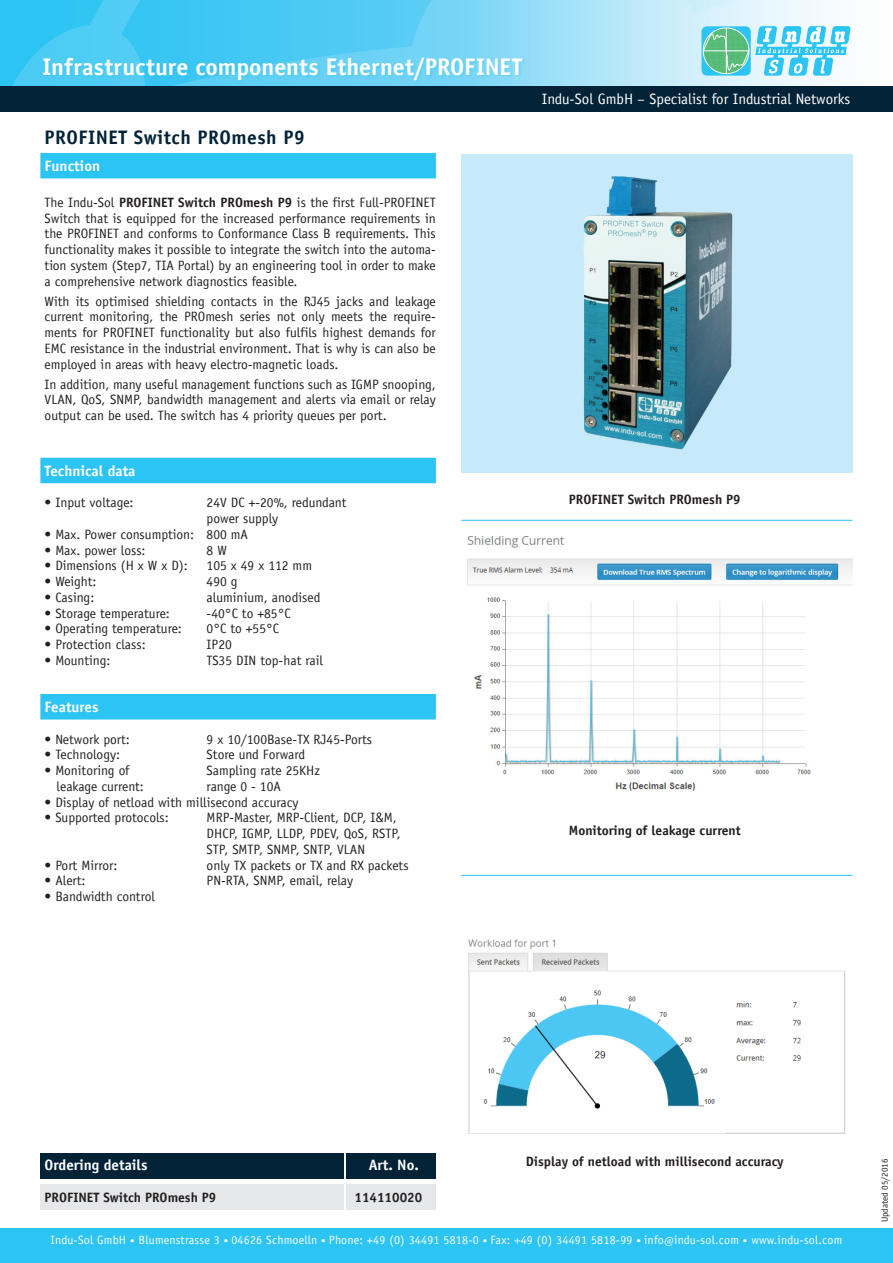
<style>
.page{position:relative;width:893px;height:1263px;background:#fff}
.page>*{position:absolute;margin:0;border:0;box-sizing:border-box;transform-origin:0 0}
.t1{font:700 24px "Officina Sans";color:#fff}
.t2{font:700 19.5px "Officina Sans";letter-spacing:.025em;color:#022337}
.t3{font:700 15px "Officina Sans";color:#fff}
.t4{font:15px "Officina Sans";color:#fff}
.t5{font:13.5px/15.8px "Officina Sans";color:#231f20;text-align:justify}
.t6{font:700 13.5px "Officina Sans";color:#231f20}
.t7{font:12px "Officina Sans";letter-spacing:.02em;color:#fff}
.t8{font:9px "Officina Sans";color:#231f20}
.s1{font-weight:700}
.s2{font-size:9px}
.s3{font-size:10.5px}
</style>
<div class="page">
<svg style="left:0;top:0;width:830px;height:86px"></svg>
<div style="left:0;top:86px;width:893px;height:26px;background:#022337"></div>
<svg style="left:701px;top:26px;width:50px;height:50px"></svg>
<svg style="left:755px;top:26px;width:96px;height:50px"></svg>
<svg style="left:703px;top:28px;width:46px;height:46px"></svg>
<div style="left:0;top:1228px;width:893px;height:35px;background:#2bc4f3"></div>
<div style="left:42px;top:57px;width:485px;height:27px;background:#2bc4f3;opacity:.35"></div>
<img style="left:467px;top:536px;width:386px;height:255px">
<img style="left:468px;top:939px;width:378px;height:195px">
<hr style="left:461px;top:520px;width:392px;height:1px;background:#2bc4f3">
<div style="left:461px;top:154px;width:392px;height:318px;background:#c7eafa"></div>
<div style="left:40px;top:1153px;width:303px;height:26px;background:#022337"></div>
<div style="left:347px;top:1153px;width:89px;height:26px;background:#022337"></div>
<div style="left:40px;top:1184px;width:303px;height:26px;background:#e6e7e9"></div>
<div style="left:347px;top:1184px;width:89px;height:26px;background:#e6e7e9"></div>
<img style="left:583px;top:176px;width:150px;height:274px">
<div style="left:40px;top:153px;width:396px;height:25px;background:#2bc4f3"></div>
<div style="left:40px;top:458px;width:396px;height:25px;background:#2bc4f3"></div>
<div style="left:40px;top:694px;width:396px;height:25px;background:#2bc4f3"></div>
<hr style="left:461px;top:875px;width:392px;height:1px;background:#2bc4f3">
<h1 class="t1" style="left:43px;top:52px;width:481px">Infrastructure components Ethernet/PROFINET</h1>
<h2 class="t2" style="left:45px;top:125px;width:262px">PROFINET Switch PROmesh P9</h2>
<p class="t3" style="left:45px;top:157px;width:57px">Function</p>
<p class="t5" style="left:45px;top:194px;width:393px">The Indu-Sol <span class="s1">PROFINET Switch PROmesh P9</span> is the first Full-PROFINET Switch that is equipped for the increased performance requirements in the PROFINET and conforms to Conformance Class B requirements. This functionality makes it possible to integrate the switch into the automa&shy;tion system (Step7, TIA Portal) by an engineering tool in order to make a comprehensive network diagnostics feasible.</p>
<p class="t5" style="left:45px;top:293px;width:393px">With its optimised shielding contacts in the RJ45 jacks and leakage current monitoring, the PROmesh series not only meets the require&shy;ments for PROFINET functionality but also fulfils highest demands for EMC resistance in the industrial environment. That is why is can also be employed in areas with heavy electro-magnetic loads.</p>
<p class="t5" style="left:45px;top:376px;width:393px">In addition, many useful management functions such as IGMP snooping, VLAN, QoS, SNMP, bandwidth management and alerts via email or relay output can be used. The switch has 4 priority queues per port.</p>
<p class="t3" style="left:45px;top:461px;width:92px">Technical data</p>
<p class="t5" style="left:45px;top:495px;width:90px">• Input voltage:</p>
<p class="t5" style="left:207px;top:495px;width:141px">24V DC +-20%, redundant power supply</p>
<p class="t5" style="left:45px;top:526px;width:205px">• Max. Power consumption: 800 mA</p>
<p class="t5" style="left:45px;top:542px;width:102px">• Max. power loss:</p>
<p class="t5" style="left:207px;top:542px;width:22px">8 W</p>
<p class="t5" style="left:45px;top:558px;width:145px">• Dimensions (H x W x D):</p>
<p class="t5" style="left:207px;top:558px;width:107px">105 x 49 x 112 mm</p>
<p class="t5" style="left:45px;top:574px;width:53px">• Weight:</p>
<p class="t5" style="left:207px;top:574px;width:32px">490 g</p>
<p class="t5" style="left:45px;top:589px;width:51px">• Casing:</p>
<p class="t5" style="left:207px;top:589px;width:115px">aluminium, anodised</p>
<p class="t5" style="left:45px;top:605px;width:127px">• Storage temperature:</p>
<p class="t5" style="left:207px;top:605px;width:85px">-40°C to +85°C</p>
<p class="t5" style="left:45px;top:621px;width:139px">• Operating temperature:</p>
<p class="t5" style="left:207px;top:621px;width:74px">0°C to +55°C</p>
<p class="t5" style="left:45px;top:637px;width:103px">• Protection class:</p>
<p class="t5" style="left:207px;top:637px;width:27px">IP20</p>
<p class="t5" style="left:45px;top:652px;width:67px">• Mounting:</p>
<p class="t5" style="left:207px;top:652px;width:118px">TS35 DIN top-hat rail</p>
<p class="t3" style="left:45px;top:698px;width:55px">Features</p>
<p class="t5" style="left:45px;top:731px;width:87px">• Network port:</p>
<p class="t5" style="left:207px;top:731px;width:167px">9 x 10/100Base-TX RJ45-Ports</p>
<p class="t5" style="left:45px;top:747px;width:77px">• Technology:</p>
<p class="t5" style="left:207px;top:747px;width:100px">Store und Forward</p>
<p class="t5" style="left:45px;top:763px;width:86px">• Monitoring of</p>
<p class="t5" style="left:207px;top:763px;width:115px">Sampling rate 25KHz</p>
<p class="t5" style="left:57px;top:778px;width:89px">leakage current:</p>
<p class="t5" style="left:207px;top:778px;width:76px">range 0 - 10A</p>
<p class="t5" style="left:45px;top:794px;width:255px">• Display of netload with millisecond accuracy</p>
<p class="t5" style="left:45px;top:810px;width:126px">• Supported protocols:</p>
<p class="t5" style="left:207px;top:810px;width:196px;text-align:left">MRP-Master, MRP-Client, DCP, I&amp;M,<br>DHCP, IGMP, LLDP, PDEV, QoS, RSTP,<br>STP, SMTP, SNMP, SNTP, VLAN</p>
<p class="t5" style="left:45px;top:857px;width:74px">• Port Mirror:</p>
<p class="t5" style="left:207px;top:857px;width:203px">only TX packets or TX and RX packets</p>
<p class="t5" style="left:45px;top:873px;width:42px">• Alert:</p>
<p class="t5" style="left:207px;top:873px;width:148px">PN-RTA, SNMP, email, relay</p>
<p class="t5" style="left:45px;top:889px;width:112px">• Bandwidth control</p>
<p class="t4" style="left:542px;top:90px;width:310px">Indu-Sol GmbH – Specialist for Industrial Networks</p>
<p class="t6" style="left:569px;top:491px;width:173px">PROFINET Switch PROmesh P9</p>
<p class="t6" style="left:569px;top:822px;width:174px">Monitoring of leakage current</p>
<p class="t3" style="left:45px;top:1156px;width:104px">Ordering details</p>
<p class="t3" style="left:369px;top:1156px;width:52px">Art. No.</p>
<p class="t6" style="left:45px;top:1188px;width:173px">PROFINET Switch PROmesh P9</p>
<p class="t6" style="left:355px;top:1188px;width:69px">114110020</p>
<p class="t6" style="left:526px;top:1152px;width:259px">Display of netload with millisecond accuracy</p>
<p class="t7" style="left:51px;top:1233px;width:793px">Indu-Sol GmbH <span class="s2">•</span> Blumenstrasse 3 <span class="s2">•</span> 04626 Schmoelln <span class="s2">•</span> Phone: +49 (0) 34491 5818-0 <span class="s2">•</span> Fax: +49 (0) 34491 5818-99 <span class="s2">•</span> info<span class="s3">@</span>indu-sol.com <span class="s2">•</span> www.indu-sol.com</p>
<p class="t8" style="left:879px;top:1222px;width:65px;rotate:-90deg">Updated 05/2016</p>
</div>
